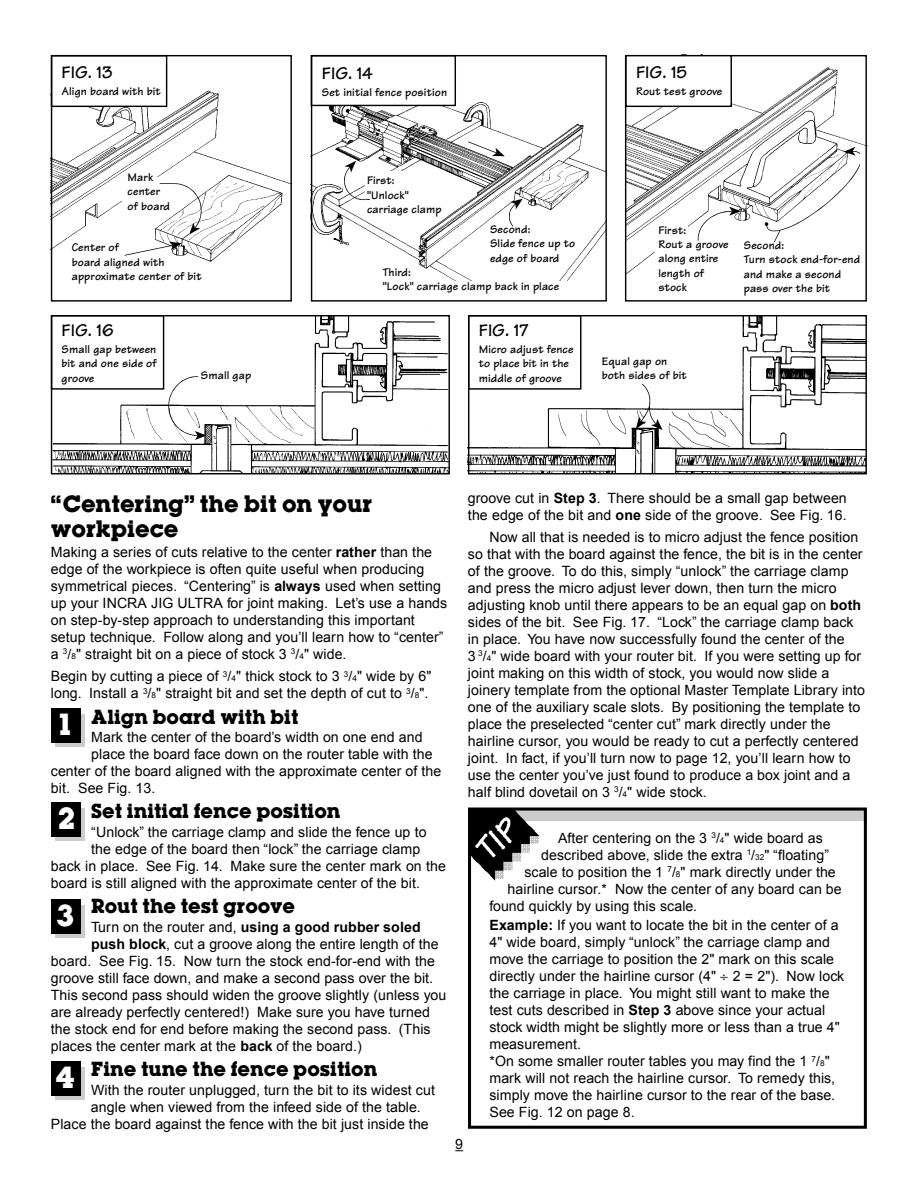
<style>
.page{position:relative;width:918px;height:1188px;background:#fff}
.page>*{position:absolute;margin:0;border:0;box-sizing:border-box;transform-origin:0 0}
.t1{font:700 26.85px "Lubalin";color:#fff}
.t2{font:700 20.85px/25px "Lubalin";letter-spacing:-.005em;color:#000}
.t3{font:700 17.85px "Lubalin";color:#000}
.t4{font:700 17.85px "Tekton";color:#000}
.t5{font:14.1px/17px "Arial";letter-spacing:.005em;color:#000}
.t6{font:700 14.1px "Arial";letter-spacing:.005em;color:#000}
.t7{font:700 12px/14.2px "Tekton";letter-spacing:.01em;color:#000}
.s1{font-weight:700}
.s2{font-size:8.25px}
.s3{font-weight:400}
</style>
<div class="page">
<div style="left:512px;top:809px;width:355px;height:12px;background:#ccc"></div>
<div style="left:468px;top:808px;width:399px;height:321px;border:3px solid #000"></div>
<svg style="left:50px;top:54px;width:818px;height:421px"></svg>
<div style="left:56px;top:714px;width:29px;height:33px;background:#ccc"></div>
<div style="left:51px;top:709px;width:30px;height:34px;background:#000"></div>
<div style="left:56px;top:808px;width:29px;height:33px;background:#ccc"></div>
<div style="left:51px;top:802px;width:30px;height:35px;background:#000"></div>
<div style="left:56px;top:905px;width:29px;height:32px;background:#ccc"></div>
<div style="left:51px;top:899px;width:30px;height:34px;background:#000"></div>
<div style="left:56px;top:1067px;width:29px;height:32px;background:#ccc"></div>
<div style="left:51px;top:1061px;width:30px;height:34px;background:#000"></div>
<img style="left:468px;top:315px;width:399px;height:158px">
<div style="left:626px;top:56px;width:105px;height:50px;background:#fff"></div>
<div style="left:625px;top:55px;width:107px;height:52px;border:1px solid #000"></div>
<div style="left:121px;top:177px;width:38px;height:23px;background:#fff"></div>
<img style="left:51px;top:315px;width:399px;height:158px">
<div style="left:51px;top:315px;width:113px;height:75px;border:1px solid #000"></div>
<div style="left:468px;top:315px;width:113px;height:75px;border:1px solid #000"></div>
<img style="left:468px;top:808px;width:77px;height:73px">
<div style="left:655px;top:222px;width:32px;height:29px;background:#fff"></div>
<p class="t4" style="left:62px;top:61px;width:53px">FIG. 13</p>
<p class="t7" style="left:62px;top:84px;width:101px">Align board with bit</p>
<p class="t4" style="left:322px;top:62px;width:52px">FIG. 14</p>
<p class="t7" style="left:322px;top:85px;width:127px">Set initial fence position</p>
<p class="t4" style="left:636px;top:61px;width:52px">FIG. 15</p>
<p class="t7" style="left:636px;top:84px;width:88px">Rout test groove</p>
<p class="t7" style="left:128px;top:170px;width:44px">Mark center of board</p>
<p class="t7" style="left:367px;top:173px;width:76px">First:<br>"Unlock" carriage clamp</p>
<p class="t7" style="left:72px;top:241px;width:131px">Center of<br>board aligned with approximate center of bit</p>
<p class="t7" style="left:490px;top:222px;width:87px">Second:<br>Slide fence up to edge of board</p>
<p class="t7" style="left:383px;top:265px;width:178px">Third:<br>"Lock" carriage clamp back in place</p>
<p class="t7" style="left:658px;top:223px;width:72px">First:<br>Rout a groove along entire length of stock</p>
<p class="t4" style="left:62px;top:320px;width:54px">FIG. 16</p>
<p class="t7" style="left:62px;top:342px;width:97px;text-align:justify">Small gap between bit and one side of groove</p>
<p class="t4" style="left:479px;top:320px;width:51px">FIG. 17</p>
<p class="t7" style="left:479px;top:342px;width:96px">Micro adjust fence to place bit in the middle of groove</p>
<p class="t7" style="left:602px;top:354px;width:67px">Equal gap on</p>
<p class="t7" style="left:201px;top:368px;width:52px">Small gap</p>
<p class="t7" style="left:602px;top:368px;width:87px">both sides of bit</p>
<p class="t7" style="left:744px;top:238px;width:118px">Second:<br>Turn stock end-for-end and make a second pass over the bit</p>
<p class="t2" style="left:51px;top:491px;width:323px">“Centering” the bit on your workpiece</p>
<p class="t5" style="left:51px;top:544px;width:398px">Making a series of cuts relative to the center <span class="s1">rather</span> than the edge of the workpiece is often quite useful when producing symmetrical pieces. “Centering” is <span class="s1">always</span> used when setting up your INCRA JIG ULTRA for joint making. Let’s use a hands on step-by-step approach to understanding this important setup technique. Follow along and you’ll learn how to “center” a <sup>3</sup>/<span class="s2">8</span>" straight bit on a piece of stock 3 <sup>3</sup>/<span class="s2">4</span>" wide.</p>
<p class="t5" style="left:51px;top:668px;width:382px">Begin by cutting a piece of <sup>3</sup>/<span class="s2">4</span>" thick stock to 3 <sup>3</sup>/<span class="s2">4</span>" wide by 6" long. Install a <sup>3</sup>/<span class="s2">8</span>" straight bit and set the depth of cut to <sup>3</sup>/<span class="s2">8</span>".</p>
<p class="t3" style="left:91px;top:704px;width:209px">Align board with bit</p>
<p class="t5" style="left:91px;top:729px;width:333px">Mark the center of the board’s width on one end and</p>
<p class="t5" style="left:91px;top:746px;width:343px">place the board face down on the router table with the</p>
<p class="t5" style="left:51px;top:763px;width:392px">center of the board aligned with the approximate center of the</p>
<p class="t5" style="left:51px;top:780px;width:106px">bit. See Fig. 13.</p>
<p class="t3" style="left:91px;top:798px;width:251px">Set initial fence position</p>
<p class="t5" style="left:91px;top:824px;width:337px">“Unlock” the carriage clamp and slide the fence up to</p>
<p class="t5" style="left:91px;top:841px;width:330px">the edge of the board then “lock” the carriage clamp</p>
<p class="t5" style="left:51px;top:858px;width:397px">back in place. See Fig. 14. Make sure the center mark on the</p>
<p class="t5" style="left:51px;top:875px;width:371px">board is still aligned with the approximate center of the bit.</p>
<p class="t3" style="left:91px;top:893px;width:205px">Rout the test groove</p>
<p class="t6" style="left:91px;top:918px;width:331px"><span class="s3">Turn on the router and,</span> using a good rubber soled</p>
<p class="t5" style="left:91px;top:936px;width:349px"><span class="s1">push block</span>, cut a groove along the entire length of the</p>
<p class="t5" style="left:51px;top:953px;width:386px">board. See Fig. 15. Now turn the stock end-for-end with the</p>
<p class="t5" style="left:51px;top:970px;width:384px">groove still face down, and make a second pass over the bit.</p>
<p class="t5" style="left:51px;top:987px;width:397px">This second pass should widen the groove slightly (unless you</p>
<p class="t5" style="left:51px;top:1004px;width:381px">are already perfectly centered!) Make sure you have turned</p>
<p class="t5" style="left:51px;top:1021px;width:381px">the stock end for end before making the second pass. (This</p>
<p class="t5" style="left:51px;top:1038px;width:313px">places the center mark at the <span class="s1">back</span> of the board.)</p>
<p class="t3" style="left:91px;top:1056px;width:288px">Fine tune the fence position</p>
<p class="t5" style="left:91px;top:1081px;width:345px">With the router unplugged, turn the bit to its widest cut</p>
<p class="t5" style="left:91px;top:1098px;width:331px">angle when viewed from the infeed side of the table.</p>
<p class="t5" style="left:51px;top:1115px;width:380px">Place the board against the fence with the bit just inside the</p>
<p class="t1" style="left:59px;top:705px;width:13px">1</p>
<p class="t1" style="left:58px;top:799px;width:18px">2</p>
<p class="t1" style="left:56px;top:896px;width:19px">3</p>
<p class="t1" style="left:55px;top:1058px;width:21px">4</p>
<p class="t5" style="left:468px;top:489px;width:380px">groove cut in <span class="s1">Step 3</span>. There should be a small gap between the edge of the bit and <span class="s1">one</span> side of the groove. See Fig. 16.</p>
<p class="t5" style="left:468px;top:529px;width:399px;text-indent:21px">Now all that is needed is to micro adjust the fence position so that with the board against the fence, the bit is in the center of the groove. To do this, simply “unlock” the carriage clamp and press the micro adjust lever down, then turn the micro adjusting knob until there appears to be an equal gap on <span class="s1">both </span>sides of the bit. See Fig. 17. “Lock” the carriage clamp back in place. You have now successfully found the center of the<br>3 <sup>3</sup>/<span class="s2">4</span>" wide board with your router bit. If you were setting up for joint making on this width of stock, you would now slide a joinery template from the optional Master Template Library into one of the auxiliary scale slots. By positioning the template to place the preselected “center cut” mark directly under the hairline cursor, you would be ready to cut a perfectly centered joint. In fact, if you’ll turn now to page 12, you’ll learn how to use the center you’ve just found to produce a box joint and a half blind dovetail on 3 <sup>3</sup>/<span class="s2">4</span>" wide stock.</p>
<p class="t5" style="left:558px;top:830px;width:266px">After centering on the 3 <sup>3</sup>/<span class="s2">4</span>" wide board as</p>
<p class="t5" style="left:541px;top:847px;width:289px">described above, slide the extra <sup>1</sup>/<span class="s2">32</span>" “floating”</p>
<p class="t5" style="left:524px;top:864px;width:313px">scale to position the 1 <sup>7</sup>/<span class="s2">8</span>" mark directly under the</p>
<p class="t5" style="left:508px;top:881px;width:336px">hairline cursor.* Now the center of any board can be</p>
<p class="t5" style="left:489px;top:898px;width:209px">found quickly by using this scale.</p>
<p class="t5" style="left:489px;top:917px;width:356px"><span class="s1">Example:</span> If you want to locate the bit in the center of a 4" wide board, simply “unlock” the carriage clamp and move the carriage to position the 2" mark on this scale directly under the hairline cursor (4" 2 = 2"). Now lock the carriage in place. You might still want to make the test cuts described in <span class="s1">Step 3</span> above since your actual stock width might be slightly more or less than a true 4" measurement.<br>*On some smaller router tables you may find the 1 <sup>7</sup>/<span class="s2">8</span>" mark will not reach the hairline cursor. To remedy this, simply move the hairline cursor to the rear of the base.<br>See Fig. 12 on page 8.</p>
<p class="t5" style="left:455px;top:1136px;width:9px">9</p>
</div>
